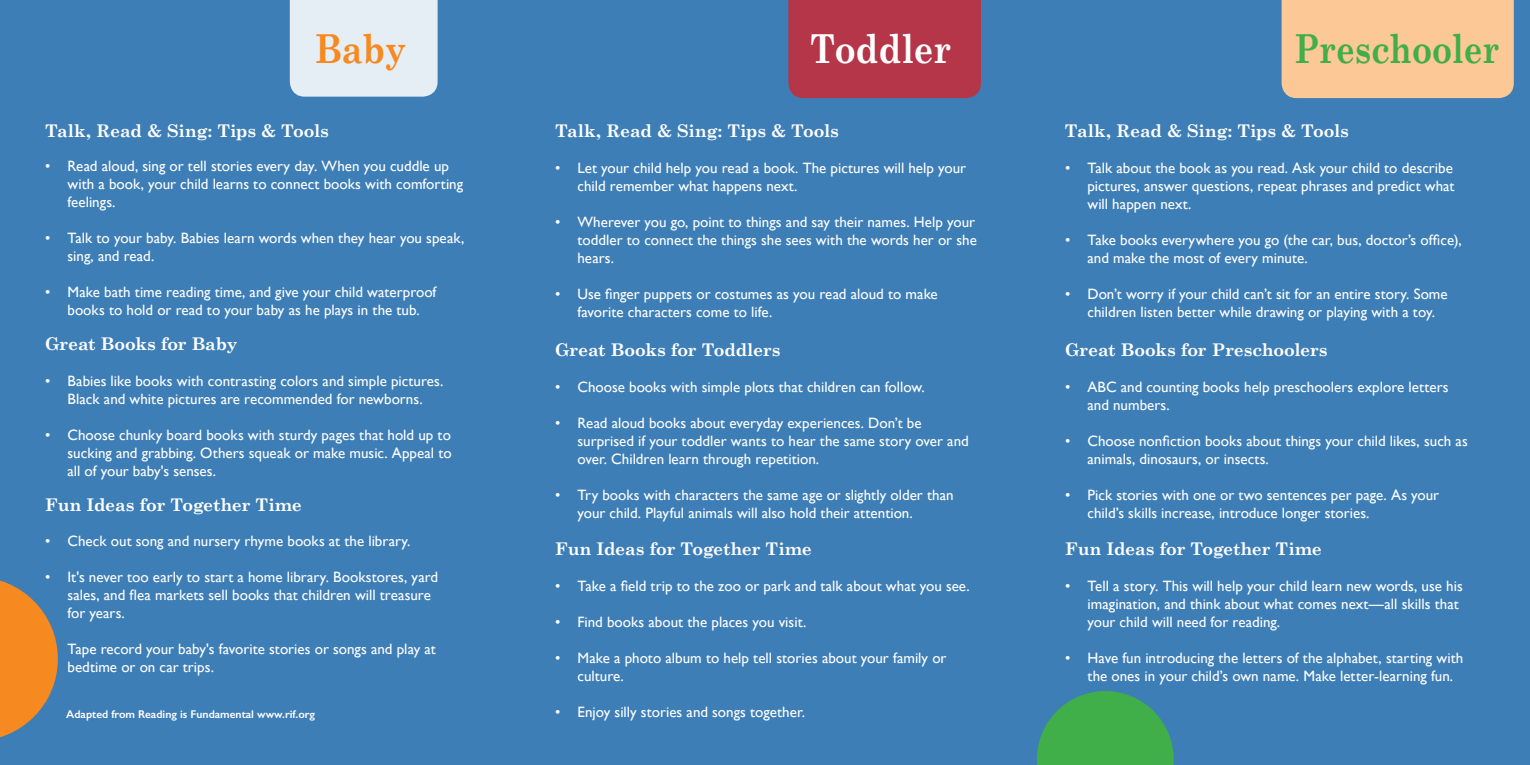
<style>
.page{position:relative;width:1530px;height:765px;background:#3e7eb7}
.page>*{position:absolute;margin:0;border:0;box-sizing:border-box;transform-origin:0 0}
.t1{font:700 40px "Century Schoolbook";color:#40ae49;scale:.82 1}
.t2{font:700 40px "Century Schoolbook";color:#fff;scale:.86 1}
.t3{font:700 40px "Century Schoolbook";color:#f6891f;scale:.86 1}
.t4{font:700 17.5px "Century Schoolbook";letter-spacing:-.01em;color:#fff}
.t5{font:15px/18px "Gill Sans";color:#fff}
.t6{font:600 11.25px "Gill Sans";color:#fff}
</style>
<div class="page">
<svg style="left:0;top:580px;width:58px;height:158px"></svg>
<svg style="left:1037px;top:691px;width:137px;height:74px"></svg>
<div style="left:788px;top:0;width:193px;height:98px;background:#b43648"></div>
<div style="left:1282px;top:0;width:232px;height:98px;background:#fcc895"></div>
<div style="left:290px;top:0;width:148px;height:97px;background:#e5edf5"></div>
<p class="t3" style="left:315px;top:25px;width:107px">Baby</p>
<p class="t2" style="left:810px;top:25px;width:166px">Toddler</p>
<p class="t1" style="left:1294px;top:24px;width:252px">Preschooler</p>
<p class="t4" style="left:45px;top:120px;width:286px">Talk, Read &amp; Sing: Tips &amp; Tools</p>
<p class="t5" style="left:68px;top:157px;width:397px;text-indent:-22px">• Read aloud, sing or tell stories every day. When you cuddle up with a book, your child learns to connect books with comforting feelings.</p>
<p class="t5" style="left:68px;top:229px;width:398px;text-indent:-22px">• Talk to your baby. Babies learn words when they hear you speak, sing, and read.</p>
<p class="t5" style="left:45px;top:283px;width:393px;text-align:center">• Make bath time reading time, and give your child waterproof books to hold or read to your baby as he plays in the tub.</p>
<p class="t4" style="left:45px;top:333px;width:194px">Great Books for Baby</p>
<p class="t5" style="left:45px;top:372px;width:400px;text-align:center">• Babies like books with contrasting colors and simple pictures.<br>Black and white pictures are recommended for newborns.</p>
<p class="t5" style="left:68px;top:426px;width:386px;text-align:justify;text-indent:-22px">• Choose chunky board books with sturdy pages that hold up to sucking and grabbing. Others squeak or make music. Appeal to all of your baby's senses.</p>
<p class="t4" style="left:45px;top:494px;width:258px">Fun Ideas for Together Time</p>
<p class="t5" style="left:45px;top:532px;width:367px">• Check out song and nursery rhyme books at the library.</p>
<p class="t5" style="left:68px;top:568px;width:372px;text-indent:-22px">• It's never too early to start a home library. Bookstores, yard sales, and flea markets sell books that children will treasure for years.</p>
<p class="t5" style="left:68px;top:640px;width:370px;text-indent:-22px">• Tape record your baby's favorite stories or songs and play at bedtime or on car trips.</p>
<p class="t6" style="left:66px;top:708px;width:250px">Adapted from Reading is Fundamental www.rif.org</p>
<p class="t4" style="left:555px;top:120px;width:286px">Talk, Read &amp; Sing: Tips &amp; Tools</p>
<p class="t5" style="left:578px;top:159px;width:390px;text-indent:-22px">• Let your child help you read a book. The pictures will help your child remember what happens next.</p>
<p class="t5" style="left:578px;top:213px;width:401px;text-indent:-22px">• Wherever you go, point to things and say their names. Help your toddler to connect the things she sees with the words her or she hears.</p>
<p class="t5" style="left:578px;top:285px;width:362px;text-indent:-22px">• Use finger puppets or costumes as you read aloud to make favorite characters come to life.</p>
<p class="t4" style="left:555px;top:339px;width:227px">Great Books for Toddlers</p>
<p class="t5" style="left:555px;top:378px;width:371px">• Choose books with simple plots that children can follow.</p>
<p class="t5" style="left:578px;top:414px;width:393px;text-indent:-22px">• Read aloud books about everyday experiences. Don’t be surprised if your toddler wants to hear the same story over and over. Children learn through repetition.</p>
<p class="t5" style="left:578px;top:486px;width:378px;text-indent:-22px">• Try books with characters the same age or slightly older than your child. Playful animals will also hold their attention.</p>
<p class="t4" style="left:555px;top:538px;width:258px">Fun Ideas for Together Time</p>
<p class="t5" style="left:555px;top:577px;width:416px">• Take a field trip to the zoo or park and talk about what you see.</p>
<p class="t5" style="left:555px;top:613px;width:253px">• Find books about the places you visit.</p>
<p class="t5" style="left:578px;top:649px;width:371px;text-indent:-22px">• Make a photo album to help tell stories about your family or culture.</p>
<p class="t5" style="left:555px;top:703px;width:252px">• Enjoy silly stories and songs together.</p>
<p class="t4" style="left:1065px;top:120px;width:286px">Talk, Read &amp; Sing: Tips &amp; Tools</p>
<p class="t5" style="left:1088px;top:159px;width:369px;text-align:justify;text-indent:-22px">• Talk about the book as you read. Ask your child to describe pictures, answer questions, repeat phrases and predict what will happen next.</p>
<p class="t5" style="left:1088px;top:231px;width:376px;text-indent:-22px">• Take books everywhere you go (the car, bus, doctor’s office), and make the most of every minute.</p>
<p class="t5" style="left:1088px;top:285px;width:362px;text-indent:-22px">• Don’t worry if your child can’t sit for an entire story. Some children listen better while drawing or playing with a toy.</p>
<p class="t4" style="left:1065px;top:339px;width:264px">Great Books for Preschoolers</p>
<p class="t5" style="left:1088px;top:378px;width:363px;text-indent:-22px">• ABC and counting books help preschoolers explore letters and numbers.</p>
<p class="t5" style="left:1088px;top:432px;width:382px;text-indent:-22px">• Choose nonfiction books about things your child likes, such as animals, dinosaurs, or insects.</p>
<p class="t5" style="left:1088px;top:486px;width:353px;text-indent:-22px">• Pick stories with one or two sentences per page. As your child’s skills increase, introduce longer stories.</p>
<p class="t4" style="left:1065px;top:538px;width:258px">Fun Ideas for Together Time</p>
<p class="t5" style="left:1088px;top:577px;width:377px;text-indent:-22px">• Tell a story. This will help your child learn new words, use his imagination, and think about what comes next—all skills that your child will need for reading.</p>
<p class="t5" style="left:1088px;top:649px;width:377px;text-indent:-22px">• Have fun introducing the letters of the alphabet, starting with the ones in your child’s own name. Make letter-learning fun.</p>
</div>
